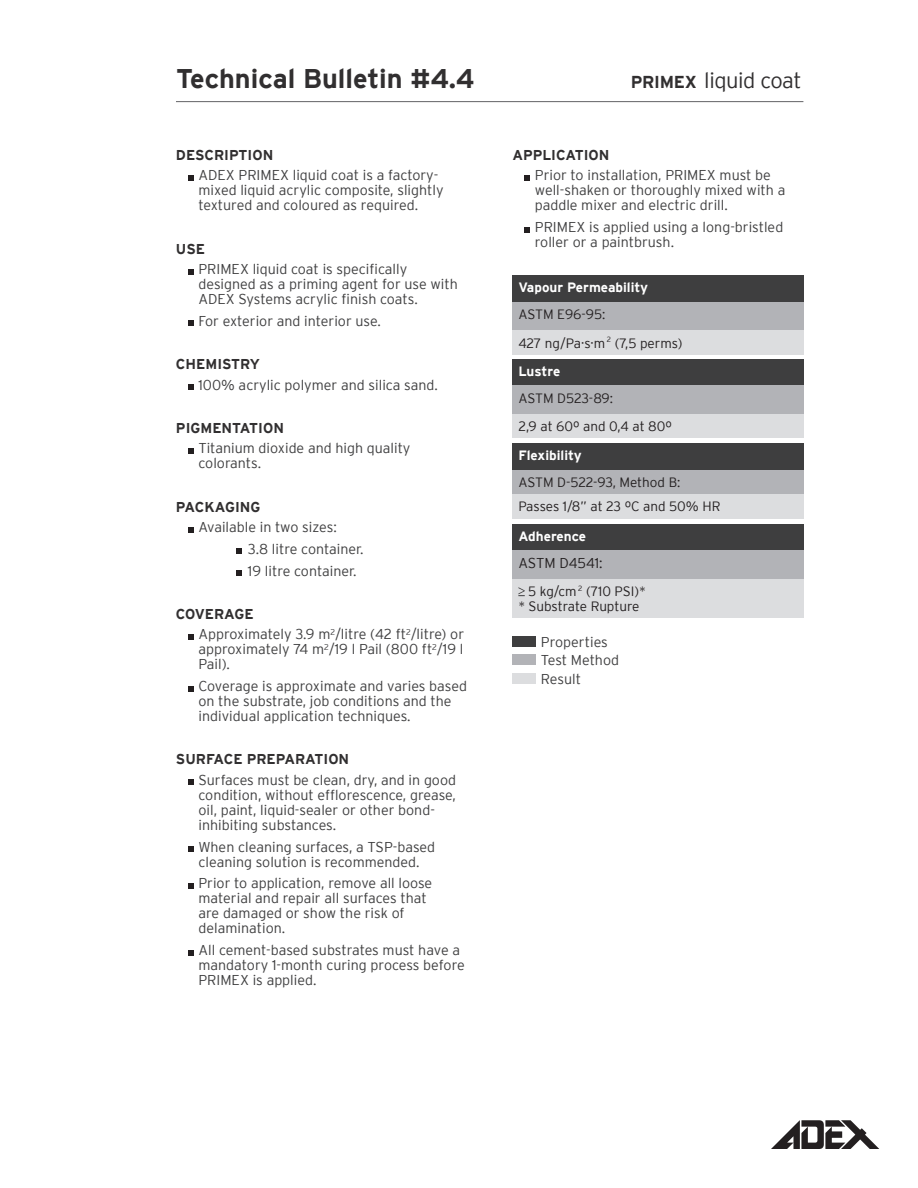
<style>
.page{position:relative;width:918px;height:1188px;background:#fff}
.page>*{position:absolute;margin:0;border:0;box-sizing:border-box;transform-origin:0 0}
.t1{font:700 27px "Interstate";color:#312f30}
.t2{font:300 21.9px "Interstate";letter-spacing:-.02em;color:#312f30}
.t3{font:300 14.25px/15px "Interstate";color:#3e3e3f}
.t4{font:700 14.25px "Interstate";color:#312f30}
.t5{font:300 14.25px "Interstate";letter-spacing:-.01em;color:#231f20}
.t6{font:300 13.5px/28.7px "Interstate";color:#231f20}
.t7{font:700 13.5px "Interstate";color:#fff}
.s1{font-weight:700;font-size:17.25px}
.s2{font-weight:700;color:#312f30}
.s3{font-weight:700;color:#fff}
</style>
<div class="page">
<hr style="left:176px;top:101px;width:627px;height:1px;background:#636366">
<svg style="left:188px;top:175px;width:5px;height:5px"></svg>
<svg style="left:188px;top:269px;width:5px;height:5px"></svg>
<svg style="left:188px;top:321px;width:5px;height:5px"></svg>
<svg style="left:188px;top:385px;width:5px;height:5px"></svg>
<svg style="left:188px;top:448px;width:5px;height:5px"></svg>
<svg style="left:188px;top:527px;width:5px;height:5px"></svg>
<svg style="left:236px;top:549px;width:5px;height:5px"></svg>
<svg style="left:236px;top:571px;width:5px;height:5px"></svg>
<svg style="left:188px;top:634px;width:5px;height:5px"></svg>
<svg style="left:188px;top:686px;width:5px;height:5px"></svg>
<svg style="left:188px;top:780px;width:5px;height:5px"></svg>
<svg style="left:188px;top:847px;width:5px;height:5px"></svg>
<svg style="left:188px;top:883px;width:5px;height:5px"></svg>
<svg style="left:188px;top:950px;width:5px;height:5px"></svg>
<svg style="left:524px;top:175px;width:6px;height:5px"></svg>
<svg style="left:524px;top:227px;width:6px;height:5px"></svg>
<div style="left:512px;top:275px;width:291px;height:27px;background:#3e3e3f"></div>
<div style="left:512px;top:302px;width:291px;height:28px;background:#b2b3b7"></div>
<div style="left:512px;top:330px;width:291px;height:25px;background:#dcdddf"></div>
<div style="left:512px;top:359px;width:291px;height:27px;background:#3e3e3f"></div>
<div style="left:512px;top:386px;width:291px;height:28px;background:#b2b3b7"></div>
<div style="left:512px;top:414px;width:291px;height:25px;background:#dcdddf"></div>
<div style="left:512px;top:443px;width:291px;height:27px;background:#3e3e3f"></div>
<div style="left:512px;top:470px;width:291px;height:24px;background:#b2b3b7"></div>
<div style="left:512px;top:494px;width:291px;height:25px;background:#dcdddf"></div>
<div style="left:512px;top:524px;width:291px;height:26px;background:#3e3e3f"></div>
<div style="left:512px;top:550px;width:291px;height:29px;background:#b2b3b7"></div>
<div style="left:512px;top:579px;width:291px;height:39px;background:#dcdddf"></div>
<svg style="left:518px;top:587px;width:7px;height:9px"></svg>
<div style="left:512px;top:636px;width:24px;height:11px;background:#3e3e3f"></div>
<div style="left:512px;top:655px;width:24px;height:10px;background:#b2b3b7"></div>
<div style="left:512px;top:673px;width:24px;height:11px;background:#dcdddf"></div>
<svg style="left:771px;top:1120px;width:108px;height:29px"></svg>
<h1 class="t1" style="left:176px;top:64px;width:300px">TECHNICAL BULLETIN #4.4</h1>
<h2 class="t2" style="left:631px;top:68px;width:172px"><span class="s1">PRIMEX</span> liquid coat</h2>
<p class="t4" style="left:176px;top:147px;width:47px">DESCRIPTI</p>
<p class="t4" style="left:252px;top:147px;width:22px">ON</p>
<p class="t3" style="left:198px;top:168px;width:247px">ADEX PRIMEX liquid coat is a factory&shy;mixed liquid acrylic composite, slightly textured and coloured as required.</p>
<p class="t4" style="left:176px;top:241px;width:29px">USE</p>
<p class="t3" style="left:198px;top:262px;width:261px">PRIMEX liquid coat is specifically designed as a priming agent for use with<br>ADEX Systems acrylic finish coats.</p>
<p class="t3" style="left:198px;top:313px;width:184px">For exterior and interior use.</p>
<p class="t4" style="left:176px;top:356px;width:29px">CHEMI</p>
<p class="t4" style="left:222px;top:356px;width:39px">STRY</p>
<p class="t3" style="left:198px;top:377px;width:241px">100% acrylic polymer and silica sand.</p>
<p class="t4" style="left:176px;top:420px;width:110px">PIGMENTATION</p>
<p class="t3" style="left:198px;top:441px;width:213px">Titanium dioxide and high quality colorants.</p>
<p class="t4" style="left:176px;top:499px;width:86px">PACKAGI NG</p>
<p class="t3" style="left:248px;top:516px;width:117px;line-height:21.8px;text-indent:-49px">Available in two sizes:<br>3.8 litre container.<br>19 litre container.</p>
<p class="t3" style="left:198px;top:603px;width:267px;line-height:20.5px;text-indent:-23px"><span class="s2">COVERAGE<br></span>Approximately 3.9 m<sup>2</sup>/litre (42 ft<sup>2</sup>/litre) or</p>
<p class="t3" style="left:198px;top:642px;width:266px">approximately 74 m<sup>2</sup>/19 l Pail (800 ft<sup>2</sup>/19 l<br>Pail).</p>
<p class="t3" style="left:198px;top:679px;width:270px">Coverage is approximate and varies based on the substrate, job conditions and the individual application techniques.</p>
<p class="t4" style="left:176px;top:751px;width:11px">SUR</p>
<p class="t4" style="left:206px;top:751px;width:61px">FACE PREP</p>
<p class="t4" style="left:285px;top:751px;width:66px">ARATION</p>
<p class="t3" style="left:198px;top:772px;width:259px">Surfaces must be clean, dry, and in good condition, without efflorescence, grease, oil, paint, liquid-sealer or other bond&shy;inhibiting substances.</p>
<p class="t3" style="left:198px;top:839px;width:238px">When cleaning surfaces, a TSP-based cleaning solution is recommended.</p>
<p class="t3" style="left:198px;top:876px;width:235px">Prior to application, remove all loose material and repair all surfaces that are damaged or show the risk of delamination.</p>
<p class="t3" style="left:198px;top:943px;width:268px">All cement-based substrates must have a mandatory 1-month curing process before<br>PRIMEX is applied.</p>
<p class="t4" style="left:512px;top:147px;width:11px">APP</p>
<p class="t4" style="left:542px;top:147px;width:69px">LICATION</p>
<p class="t3" style="left:535px;top:168px;width:252px">Prior to installation, PRIMEX must be well-shaken or thoroughly mixed with a paddle mixer and electric drill.</p>
<p class="t3" style="left:535px;top:220px;width:250px">PRIMEX is applied using a long-bristled roller or a paintbrush.</p>
<p class="t7" style="left:518px;top:280px;width:131px">VAPOUR PERMEABILITY</p>
<p class="t6" style="left:518px;top:300px;width:166px">ASTM E96-95:<br>427 ng/Pa·s·m <sup>2</sup> (7,5 perms)<br><span class="s3">LUSTRE</span></p>
<p class="t6" style="left:518px;top:384px;width:155px">ASTM D523-89:<br>2,9 at 60º and 0,4 at 80º</p>
<p class="t7" style="left:518px;top:448px;width:65px">FLEXIBILITY</p>
<p class="t6" style="left:518px;top:469px;width:204px;line-height:24.6px">ASTM D-522-93, Method B:<br>Passes 1/8” at 23 ºC and 50% HR</p>
<p class="t7" style="left:518px;top:528px;width:69px">ADHERENCE</p>
<p class="t5" style="left:518px;top:555px;width:86px">ASTM D4541:</p>
<p class="t6" style="left:518px;top:584px;width:129px;line-height:15px;text-indent:10px">5 kg/cm <sup>2</sup> (710 PSI)* * Substrate Rupture</p>
<p class="t3" style="left:541px;top:632px;width:80px;line-height:18.5px">Properties<br>Test Method<br>Result</p>
</div>
